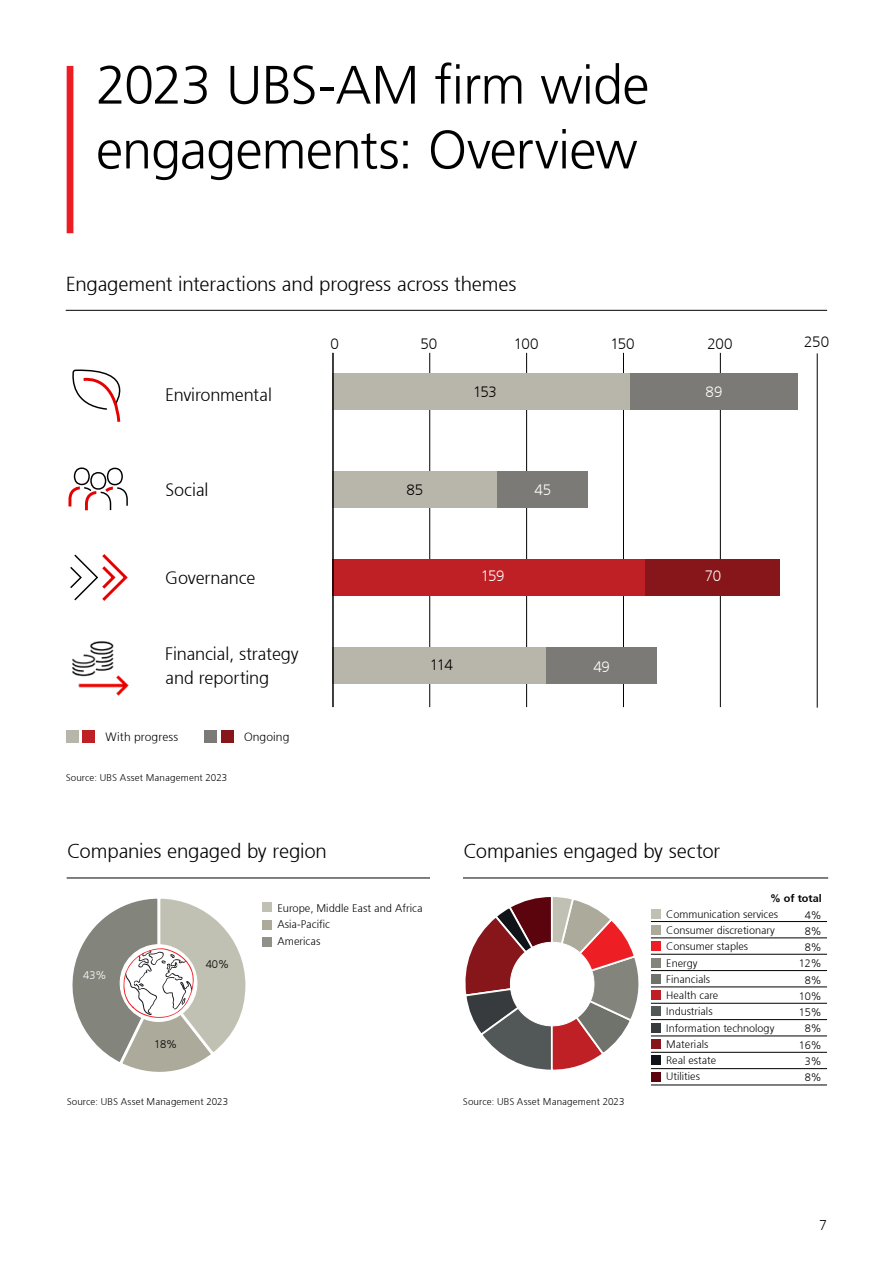
<style>
.page{position:relative;width:893px;height:1263px;background:#fff}
.page>*{position:absolute;margin:0;border:0;box-sizing:border-box;transform-origin:0 0}
.UBS_Title_60{font:300 54px/64.8px "Frutiger 45";letter-spacing:-.015em;color:#000}
.UBS_Lead_13_5{font:300 20.25px "Frutiger 45";letter-spacing:-.01em;color:#000}
.UBS_Footnote_6_5{font:300 18px "Frutiger 45";letter-spacing:-.01em;color:#000}
.UBS_Footnote_6_5-2{font:300 15px "Frutiger 45";letter-spacing:-.015em;color:#000}
.UBS_Footnote_6_5-3{font:300 15px "Frutiger 45";letter-spacing:-.02em;color:#fff}
.t1{font:300 14.25px "Frutiger 45";color:#000}
.UBS_Footnote_6_5-4{font:300 12px "Frutiger 45";letter-spacing:.01em;color:#000}
.t2{font:300 11.1px/16.5px "Frutiger 45";color:#000}
.t3{font:300 11.1px "Frutiger 45";color:#fff}
.t4{font:300 10.8px/16.2px "Frutiger 45";color:#000}
.UBS_Footnote_6_5-5{font:300 9.75px "Frutiger 45";letter-spacing:.015em;color:#000}
.s1{font-style:inherit}
</style>
<div class="page">
<div style="left:67px;top:66px;width:6px;height:167px;background:#ed1d24"></div>
<div style="left:66px;top:730px;width:12px;height:13px;background:#b8b5ab"></div>
<div style="left:204px;top:730px;width:13px;height:13px;background:#7b7a76"></div>
<div style="left:82px;top:730px;width:13px;height:13px;background:#bf2026"></div>
<div style="left:221px;top:730px;width:12px;height:13px;background:#861619"></div>
<hr style="left:66px;top:310px;width:761px;height:1px;background:#000">
<img style="left:72px;top:641px;width:57px;height:55px">
<svg style="left:68px;top:467px;width:60px;height:44px"></svg>
<svg style="left:70px;top:554px;width:58px;height:47px"></svg>
<svg style="left:72px;top:369px;width:49px;height:53px"></svg>
<hr style="left:817px;top:353px;width:1px;height:355px;background:#000">
<hr style="left:720px;top:353px;width:1px;height:354px;background:#000">
<hr style="left:623px;top:353px;width:1px;height:354px;background:#000">
<hr style="left:526px;top:353px;width:1px;height:354px;background:#000">
<hr style="left:429px;top:353px;width:1px;height:354px;background:#000">
<div style="left:332px;top:647px;width:214px;height:37px;background:#b8b5ab"></div>
<div style="left:546px;top:647px;width:111px;height:37px;background:#7b7a76"></div>
<div style="left:332px;top:471px;width:166px;height:37px;background:#b8b5ab"></div>
<div style="left:498px;top:471px;width:90px;height:37px;background:#7b7a76"></div>
<div style="left:332px;top:559px;width:313px;height:36px;background:#bf2026"></div>
<div style="left:645px;top:559px;width:135px;height:36px;background:#861619"></div>
<div style="left:332px;top:373px;width:298px;height:36px;background:#b8b5ab"></div>
<div style="left:630px;top:373px;width:168px;height:36px;background:#7b7a76"></div>
<hr style="left:332px;top:353px;width:2px;height:354px;background:#000">
<hr style="left:463px;top:877px;width:365px;height:1px;background:#000">
<hr style="left:67px;top:877px;width:363px;height:1px;background:#000">
<div style="left:262px;top:902px;width:10px;height:10px;background:#c1c1b3"></div>
<div style="left:262px;top:920px;width:10px;height:10px;background:#acaa9b"></div>
<div style="left:262px;top:937px;width:10px;height:10px;background:#909289"></div>
<svg style="left:72px;top:898px;width:174px;height:174px"></svg>
<div style="left:651px;top:909px;width:10px;height:9px;background:#c1c1b3"></div>
<div style="left:651px;top:925px;width:10px;height:10px;background:#acaa9b"></div>
<div style="left:651px;top:941px;width:10px;height:10px;background:#ed1f24"></div>
<div style="left:651px;top:958px;width:10px;height:9px;background:#83857d"></div>
<div style="left:651px;top:974px;width:10px;height:10px;background:#70726c"></div>
<div style="left:651px;top:990px;width:10px;height:10px;background:#be2026"></div>
<div style="left:651px;top:1007px;width:10px;height:9px;background:#525858"></div>
<div style="left:651px;top:1023px;width:10px;height:9px;background:#383b3d"></div>
<div style="left:651px;top:1039px;width:10px;height:10px;background:#861619"></div>
<div style="left:651px;top:1055px;width:10px;height:10px;background:#101418"></div>
<div style="left:651px;top:1072px;width:10px;height:9px;background:#5b040e"></div>
<hr style="left:651px;top:921px;width:176px;height:1px;background:#000">
<hr style="left:651px;top:938px;width:176px;height:1px;background:#000">
<hr style="left:651px;top:954px;width:176px;height:1px;background:#000">
<hr style="left:651px;top:970px;width:176px;height:1px;background:#000">
<hr style="left:651px;top:987px;width:176px;height:1px;background:#000">
<hr style="left:651px;top:1003px;width:176px;height:1px;background:#000">
<hr style="left:651px;top:1019px;width:176px;height:1px;background:#000">
<hr style="left:651px;top:1036px;width:176px;height:1px;background:#000">
<hr style="left:651px;top:1052px;width:176px;height:1px;background:#000">
<hr style="left:651px;top:1068px;width:176px;height:1px;background:#000">
<hr style="left:651px;top:1085px;width:176px;height:1px;background:#000">
<svg style="left:465px;top:897px;width:174px;height:173px"></svg>
<div style="left:510px;top:942px;width:84px;height:84px;background:#fff;border-radius:50%"></div>
<p class="UBS_Title_60" style="left:96px;top:52px;width:555px">2023 UBS-AM firm wide engagements: Overview</p>
<p class="UBS_Lead_13_5" style="left:66px;top:272px;width:452px">Engagement interactions and progress across themes</p>
<p class="UBS_Footnote_6_5" style="left:165px;top:384px;width:108px">Environmental</p>
<p class="UBS_Footnote_6_5-2" style="left:331px;top:335px;width:10px">0</p>
<p class="UBS_Footnote_6_5-2" style="left:420px;top:335px;width:18px">50</p>
<p class="UBS_Footnote_6_5-2" style="left:514px;top:335px;width:26px">100</p>
<p class="UBS_Footnote_6_5-2" style="left:610px;top:335px;width:26px">150</p>
<p class="UBS_Footnote_6_5-2" style="left:707px;top:335px;width:27px">200</p>
<p class="UBS_Footnote_6_5-2" style="left:804px;top:334px;width:26px">250</p>
<p class="UBS_Footnote_6_5-2" style="left:473px;top:383px;width:25px">153</p>
<p class="UBS_Footnote_6_5-3" style="left:706px;top:383px;width:18px">89</p>
<p class="UBS_Footnote_6_5" style="left:165px;top:479px;width:45px">Social</p>
<p class="UBS_Footnote_6_5" style="left:165px;top:568px;width:92px">Governance</p>
<p class="UBS_Footnote_6_5" style="left:165px;top:644px;width:135px">Financial, strategy</p>
<p class="UBS_Footnote_6_5" style="left:165px;top:667px;width:105px">and reporting</p>
<p class="UBS_Footnote_6_5-4" style="left:106px;top:729px;width:74px">With progress</p>
<p class="UBS_Footnote_6_5-4" style="left:244px;top:729px;width:47px">Ongoing</p>
<p class="UBS_Footnote_6_5-5" style="left:66px;top:772px;width:163px">Source: UBS Asset Management 2023</p>
<p class="UBS_Footnote_6_5-2" style="left:407px;top:481px;width:18px">85</p>
<p class="UBS_Footnote_6_5-3" style="left:481px;top:567px;width:25px">159</p>
<p class="UBS_Footnote_6_5-3" style="left:535px;top:481px;width:18px">45</p>
<p class="UBS_Footnote_6_5-2" style="left:430px;top:656px;width:24px">114</p>
<p class="UBS_Footnote_6_5-3" style="left:593px;top:658px;width:18px">49</p>
<p class="UBS_Footnote_6_5-3" style="left:705px;top:567px;width:18px">70</p>
<p class="UBS_Lead_13_5" style="left:67px;top:839px;width:261px">Companies engaged by region</p>
<p class="UBS_Lead_13_5" style="left:463px;top:839px;width:258px">Companies engaged by sector</p>
<p class="t3" style="left:83px;top:969px;width:25px">43%</p>
<p class="t2" style="left:154px;top:1036px;width:25px">18%</p>
<p class="t2" style="left:206px;top:955px;width:25px">40%</p>
<p class="t2" style="left:277px;top:899px;width:147px">Europe, Middle East and Africa<br>Asia-Pacific<br>Americas</p>
<p class="UBS_Footnote_6_5-5" style="left:67px;top:1096px;width:163px">Source: UBS Asset Management 2023</p>
<p class="UBS_Footnote_6_5-5" style="left:463px;top:1096px;width:163px">Source: UBS Asset Management 2023</p>
<p class="t4" style="left:770px;top:890px;width:53px;text-align:right"><span class="s1">% of total<br></span>4%<br>8%<br>8%<br>12%<br>8%<br>10%<br>15%<br>8%<br>16%<br>3%<br>8%</p>
<p class="t4" style="left:666px;top:906px;width:113px">Communication services<br>Consumer discretionary<br>Consumer staples<br>Energy<br>Financials<br>Health care<br>Industrials<br>Information technology<br>Materials<br>Real estate<br>Utilities</p>
<h3 class="t1" style="left:819px;top:1217px;width:9px">7</h3>
</div>
